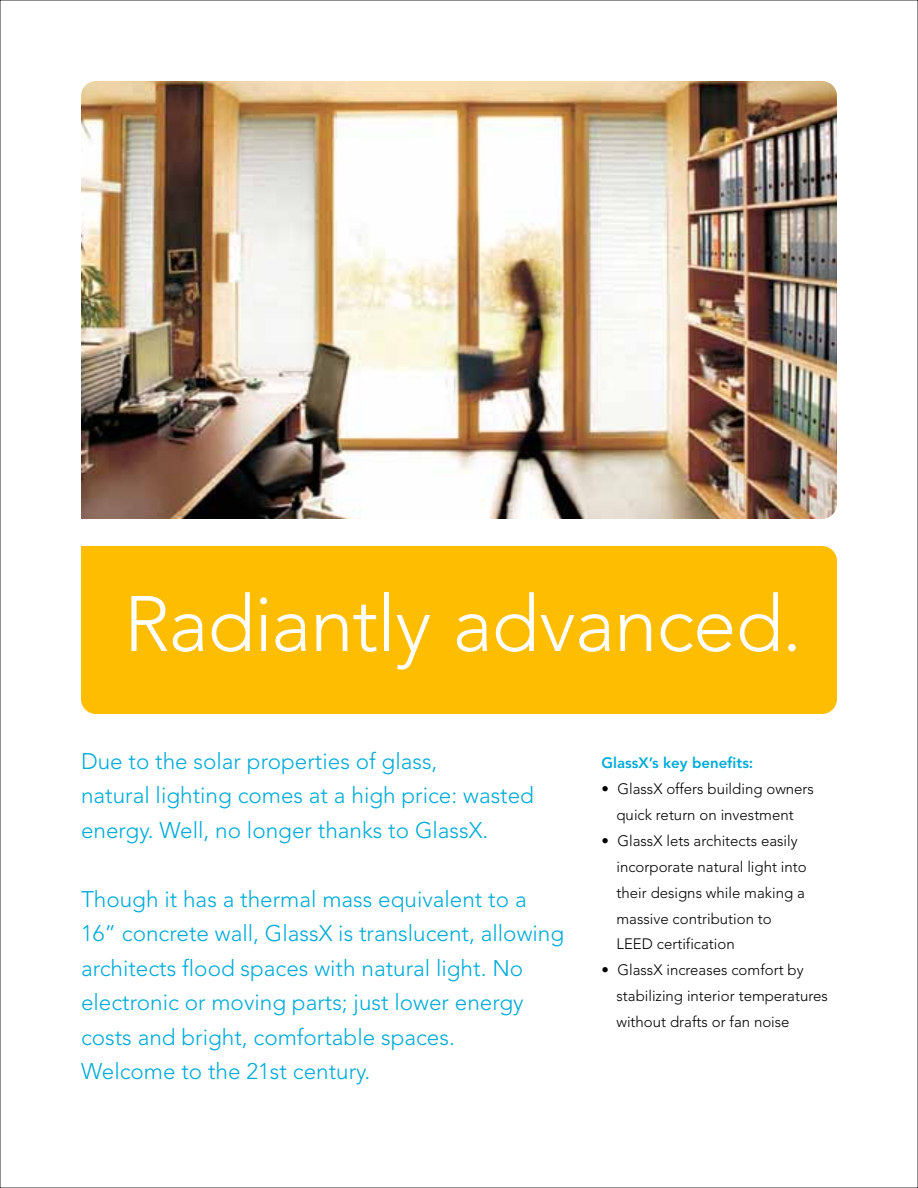
<style>
.page{position:relative;width:918px;height:1188px;background:#fff}
.page>*{position:absolute;margin:0;border:0;box-sizing:border-box;transform-origin:0 0}
.t1{font:300 77.7px "Avenir";letter-spacing:-.01em;color:#fff}
.t2{font:300 22.5px/34.5px "Avenir";color:#00abd9}
.t3{font:300 15px/25.8px "Avenir";color:#000}
.t4{font:800 15px "Avenir";color:#00abd9}
</style>
<div class="page">
<div style="left:81px;top:546px;width:756px;height:168px;background:#ffbd00"></div>
<img style="left:81px;top:81px;width:756px;height:438px">
<h1 class="t1" style="left:124px;top:579px;width:680px">Radiantly advanced.</h1>
<p class="t2" style="left:81px;top:744px;width:455px">Due to the solar properties of glass,<br>natural lighting comes at a high price: wasted energy. Well, no longer thanks to GlassX.</p>
<p class="t2" style="left:81px;top:882px;width:485px">Though it has a thermal mass equivalent to a 16” concrete wall, GlassX is translucent, allowing architects flood spaces with natural light. No electronic or moving parts; just lower energy costs and bright, comfortable spaces.<br>Welcome to the 21st century.</p>
<p class="t4" style="left:602px;top:754px;width:153px">GlassX’s key benefits:</p>
<p class="t3" style="left:602px;top:776px;width:214px;text-align:center">• GlassX offers building owners quick return on investment</p>
<p class="t3" style="left:616px;top:828px;width:192px;text-indent:-15px">• GlassX lets architects easily incorporate natural light into their designs while making a massive contribution to<br>LEED certification</p>
<p class="t3" style="left:616px;top:957px;width:213px;text-indent:-15px">• GlassX increases comfort by stabilizing interior temperatures without drafts or fan noise</p>
</div>
